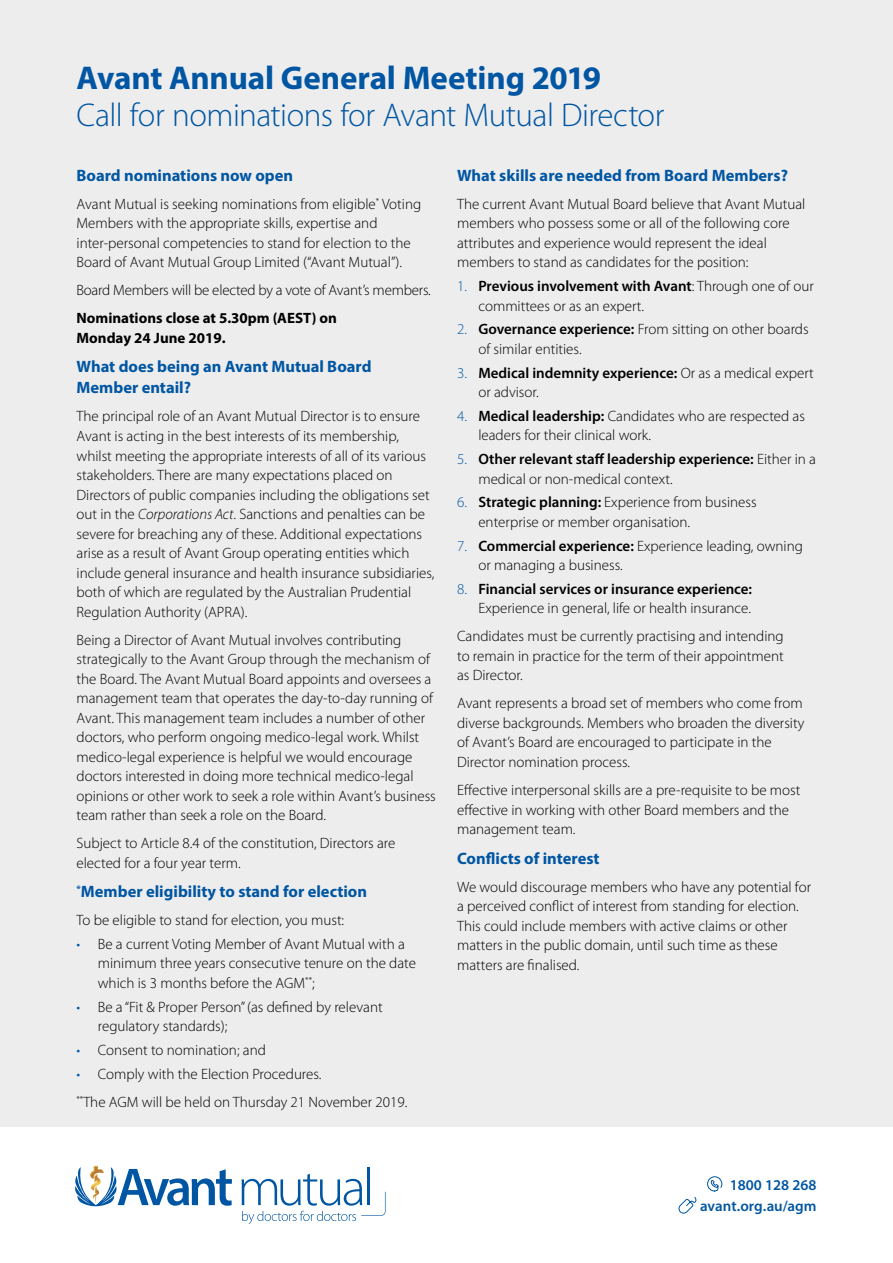
<style>
.page{position:relative;width:893px;height:1263px;background:#fff}
.page>*{position:absolute;margin:0;border:0;box-sizing:border-box;transform-origin:0 0}
.t1{font:300 33px "Myriad Pro";letter-spacing:-.015em;color:#0056a2}
.t2{font:700 33px "Myriad Pro";letter-spacing:-.005em;color:#0056a2}
.t3{font:700 16.5px/21px "Myriad Pro";color:#0056a2}
.t4{font:300 15px/19.5px "Myriad Pro";color:#000}
.t5{font:600 15px/19.5px "Myriad Pro";color:#000}
.t6{font:700 15px/19.5px "Myriad Pro";color:#000}
.t7{font:600 15px/21.5px "Myriad Pro";color:#0056a2;text-align:right}
.s1{font-style:italic}
.s2{color:#0056a2}
.s3{font-weight:600}
.s4{font-weight:300;color:#0056a2}
.s5{font-weight:300}
</style>
<div class="page">
<svg style="left:242px;top:1174px;width:144px;height:50px"></svg>
<hr style="left:368px;top:1167px;width:2px;height:38px;background:#0056a2">
<svg style="left:75px;top:1166px;width:157px;height:40px"></svg>
<svg style="left:707px;top:1176px;width:16px;height:16px"></svg>
<svg style="left:679px;top:1197px;width:18px;height:17px"></svg>
<div style="left:0;top:0;width:893px;height:1127px;background:#ededee"></div>
<h1 class="t2" style="left:77px;top:56px;width:526px">Avant Annual General Meeting 2019</h1>
<h1 class="t1" style="left:77px;top:97px;width:589px">Call for nominations for Avant Mutual Director</h1>
<p class="t3" style="left:77px;top:164px;width:218px">Board nominations now open</p>
<p class="t4" style="left:77px;top:194px;width:346px">Avant Mutual is seeking nominations from eligible<sup>*</sup> Voting Members with the appropriate skills, expertise and inter-personal competencies to stand for election to the Board of Avant Mutual Group Limited (“Avant Mutual”).</p>
<p class="t4" style="left:77px;top:281px;width:356px">Board Members will be elected by a vote of Avant’s members.</p>
<p class="t6" style="left:77px;top:308px;width:262px">Nominations close at 5.30pm (AEST) on<br>Monday 24 June 2019.</p>
<p class="t3" style="left:77px;top:356px;width:297px">What does being an Avant Mutual Board<br>Member entail?</p>
<p class="t4" style="left:77px;top:407px;width:359px">The principal role of an Avant Mutual Director is to ensure Avant is acting in the best interests of its membership, whilst meeting the appropriate interests of all of its various stakeholders. There are many expectations placed on Directors of public companies including the obligations set out in the <span class="s1">Corporations Act</span>. Sanctions and penalties can be severe for breaching any of these. Additional expectations arise as a result of Avant Group operating entities which include general insurance and health insurance subsidiaries, both of which are regulated by the Australian Prudential Regulation Authority (APRA).</p>
<p class="t4" style="left:77px;top:630px;width:361px">Being a Director of Avant Mutual involves contributing strategically to the Avant Group through the mechanism of the Board. The Avant Mutual Board appoints and oversees a management team that operates the day-to-day running of Avant. This management team includes a number of other doctors, who perform ongoing medico-legal work. Whilst medico-legal experience is helpful we would encourage doctors interested in doing more technical medico-legal opinions or other work to seek a role within Avant’s business team rather than seek a role on the Board.</p>
<p class="t4" style="left:77px;top:833px;width:320px">Subject to Article 8.4 of the constitution, Directors are elected for a four year term.</p>
<p class="t3" style="left:77px;top:880px;width:292px"><sup>*</sup>Member eligibility to stand for election</p>
<p class="t4" style="left:77px;top:910px;width:269px">To be eligible to stand for election, you must:</p>
<p class="t4" style="left:98px;top:934px;width:320px;text-indent:-21px"><span class="s2">•</span> Be a current Voting Member of Avant Mutual with a minimum three years consecutive tenure on the date which is 3 months before the AGM<sup>**</sup>;</p>
<p class="t4" style="left:98px;top:997px;width:286px;text-indent:-21px"><span class="s2">•</span> Be a “Fit &amp; Proper Person” (as defined by relevant regulatory standards);</p>
<p class="t4" style="left:77px;top:1040px;width:191px"><span class="s2">•</span> Consent to nomination; and</p>
<p class="t4" style="left:77px;top:1060px;width:332px;line-height:28px"><span class="s2">•</span> Comply with the Election Procedures.<br><sup>**</sup>The AGM will be held on Thursday 21 November 2019.</p>
<p class="t3" style="left:457px;top:164px;width:332px">What skills are needed from Board Members?</p>
<p class="t4" style="left:457px;top:194px;width:350px">The current Avant Mutual Board believe that Avant Mutual members who possess some or all of the following core attributes and experience would represent the ideal members to stand as candidates for the position:</p>
<p class="t4" style="left:478px;top:277px;width:337px;text-indent:-21px"><span class="s2">1.</span> <span class="s3">Previous involvement with Avant</span>: Through one of our committees or as an expert.</p>
<p class="t4" style="left:478px;top:320px;width:332px;text-indent:-21px"><span class="s2">2.</span> <span class="s3">Governance experience:</span> From sitting on other boards of similar entities.</p>
<p class="t4" style="left:478px;top:363px;width:337px;text-indent:-21px"><span class="s2">3.</span> <span class="s3">Medical indemnity experience:</span> Or as a medical expert or advisor.</p>
<p class="t4" style="left:478px;top:406px;width:328px;text-indent:-21px"><span class="s2">4.</span> <span class="s3">Medical leadership:</span> Candidates who are respected as leaders for their clinical work.</p>
<p class="t5" style="left:478px;top:449px;width:339px;text-indent:-21px"><span class="s4">5.</span> Other relevant staff leadership experience: <span class="s5">Either in a medical or non-medical context.</span></p>
<p class="t4" style="left:478px;top:493px;width:280px;text-indent:-21px"><span class="s2">6.</span> <span class="s3">Strategic planning:</span> Experience from business enterprise or member organisation.</p>
<p class="t4" style="left:478px;top:536px;width:326px;text-indent:-21px"><span class="s2">7.</span> <span class="s3">Commercial experience:</span> Experience leading, owning or managing a business.</p>
<p class="t4" style="left:457px;top:579px;width:297px;text-align:right"><span class="s2">8.</span> <span class="s3">Financial services or insurance experience:<br></span>Experience in general, life or health insurance.</p>
<p class="t4" style="left:457px;top:627px;width:328px;text-align:justify">Candidates must be currently practising and intending to remain in practice for the term of their appointment as Director.</p>
<p class="t4" style="left:457px;top:694px;width:349px">Avant represents a broad set of members who come from diverse backgrounds. Members who broaden the diversity of Avant’s Board are encouraged to participate in the Director nomination process.</p>
<p class="t4" style="left:457px;top:780px;width:345px">Effective interpersonal skills are a pre-requisite to be most effective in working with other Board members and the management team.</p>
<p class="t3" style="left:457px;top:847px;width:144px">Conflicts of interest</p>
<p class="t4" style="left:457px;top:877px;width:355px">We would discourage members who have any potential for a perceived conflict of interest from standing for election.<br>This could include members with active claims or other matters in the public domain, until such time as these matters are finalised.</p>
<p class="t7" style="left:700px;top:1173px;width:118px">1800 128 268 avant.org.au/agm</p>
</div>
